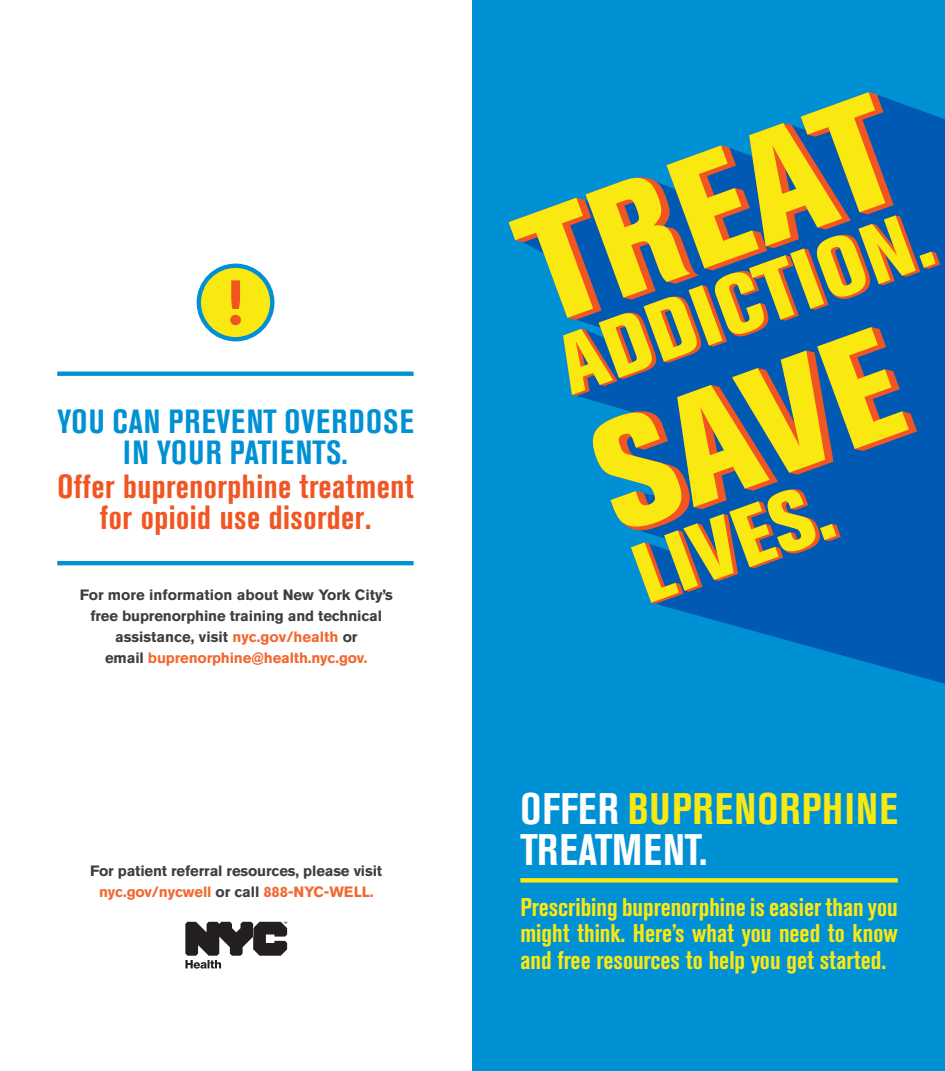
<style>
.page{position:relative;width:945px;height:1071px;background:#fff}
.page>*{position:absolute;margin:0;border:0;box-sizing:border-box;transform-origin:0 0}
.t1{font:700 condensed 43.75px "Akzidenz Grotesk BQ";letter-spacing:.025em;color:#fae811}
.t2{font:700 condensed 43.75px "Akzidenz Grotesk BQ";color:#fff}
.t3{font:700 condensed 33.25px/31.5px "Akzidenz Grotesk BQ";letter-spacing:.015em;color:#f15522;text-align:center}
.t4{font:700 condensed 33.25px/31.5px "Akzidenz Grotesk BQ";letter-spacing:.025em;color:#0091d4;text-align:center}
.t5{font:700 condensed 25.38px/26.2px "Akzidenz Grotesk BQ";color:#fae811;text-align:justify}
.t6{font:700 14.88px/21px "Akzidenz Grotesk BQ";letter-spacing:-.01em;color:#3e3e3f;text-align:center}
.s1{color:#f26830}
.s2{color:#fff}
</style>
<div class="page">
<div style="left:473px;top:0;width:472px;height:1071px;background:#0091d4"></div>
<div style="left:520px;top:878px;width:378px;height:5px;background:#fae811"></div>
<svg style="left:185px;top:922px;width:102px;height:47px"></svg>
<svg style="left:57px;top:372px;width:357px;height:4px"></svg>
<hr style="left:57px;top:561px;width:357px;height:4px;background:#0091d4">
<div style="left:199px;top:266px;width:73px;height:73px;background:#fae811;border-radius:50%"></div>
<div style="left:197px;top:264px;width:77px;height:77px;border:4px solid #0091d4;border-radius:50%"></div>
<svg style="left:230px;top:280px;width:11px;height:45px"></svg>
<svg style="left:656px;top:117px;width:289px;height:567px;fill:#005ab4"></svg>
<svg style="left:509px;top:92px;width:431px;height:512px"></svg>
<p class="t4" style="left:57px;top:405px;width:358px">YOU CAN PREVENT OVERDOSE<br>IN YOUR PATIENTS.</p>
<p class="t3" style="left:57px;top:470px;width:358px">Offer buprenorphine treatment for opioid use disorder.</p>
<p class="t6" style="left:80px;top:584px;width:314px">For more information about New York City’s free buprenorphine training and technical assistance, visit <span class="s1">nyc.gov/health</span> or<br>email <span class="s1">buprenorphine@health.nyc.gov.</span></p>
<p class="t6" style="left:90px;top:860px;width:293px">For patient referral resources, please visit <span class="s1">nyc.gov/nycwell</span> or call <span class="s1">888-NYC-WELL.</span></p>
<p class="t1" style="left:520px;top:784px;width:379px"><span class="s2">OFFER</span> BUPRENORPHINE</p>
<p class="t2" style="left:520px;top:825px;width:188px">TREATMENT.</p>
<p class="t5" style="left:520px;top:894px;width:379px">Prescribing buprenorphine is easier than you might think. Here’s what you need to know and free resources to help you get started.</p>
</div>
